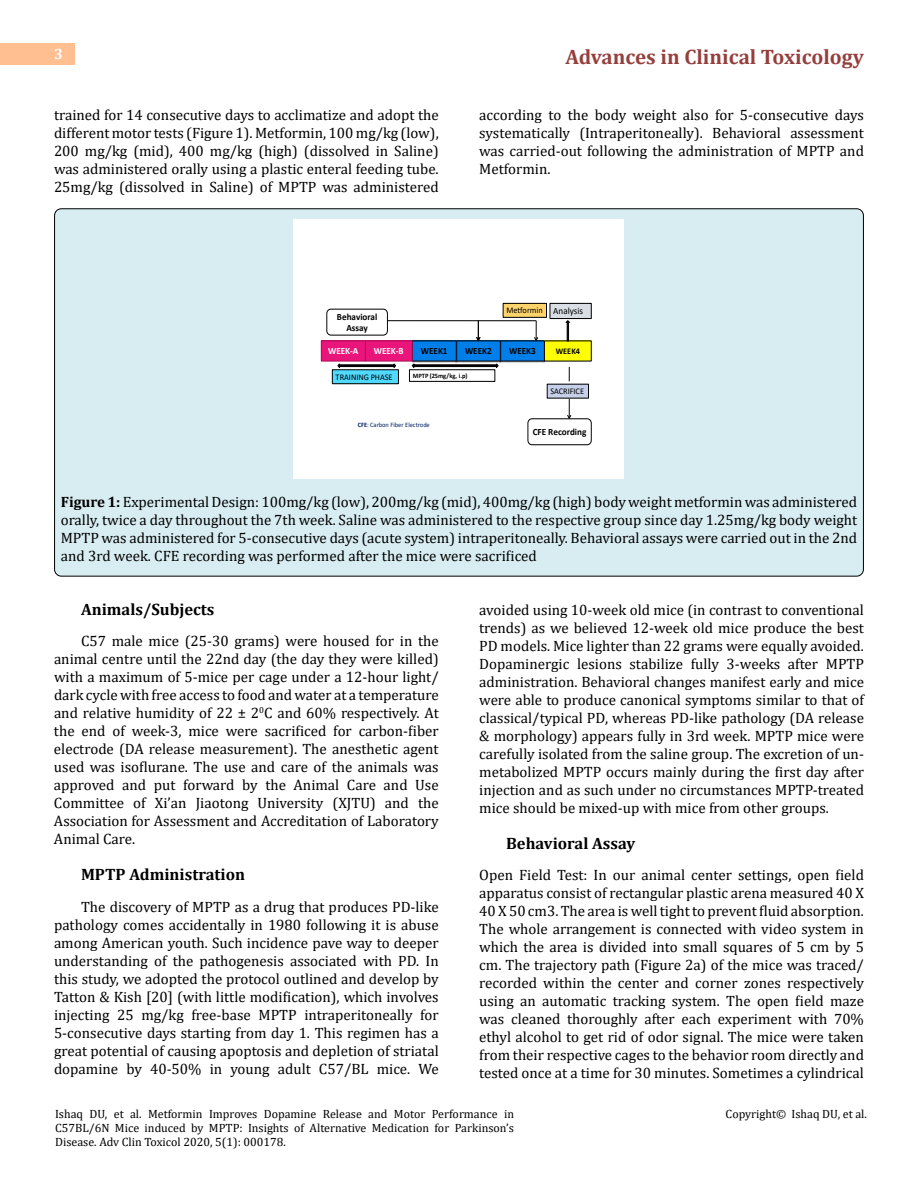
<style>
.page{position:relative;width:918px;height:1188px;background:#fff}
.page>*{position:absolute;margin:0;border:0;box-sizing:border-box;transform-origin:0 0}
.t1{font:700 21px "Cambria";color:#953f3c}
.t2{font:700 16.5px "Cambria";color:#000}
.t3{font:15px/18px "Cambria";color:#000;text-align:justify}
.t4{font:700 15px "Cambria";color:#fff}
.t5{font:12px/14.4px "Cambria";color:#000;text-align:justify}
.t6{font:700 9.6px/11.6px "Calibri";letter-spacing:-.005em;color:#000;text-align:center;scale:.95 1}
.t7{font:700 9.6px "Calibri";letter-spacing:-.005em;color:#fff;scale:.95 1}
.t8{font:9.6px "Calibri";color:#000;scale:.95 1}
.t9{font:8.7px "Calibri";color:#000;scale:.95 1}
.t10{font:700 8.7px "Calibri";letter-spacing:.005em;color:#000;scale:.95 1}
.t11{font:6.75px "Calibri";letter-spacing:-.005em;color:#002060;scale:.95 1}
.t12{font:700 6.75px "Calibri";color:#000;scale:.95 1}
.s1{font-weight:700}
</style>
<div class="page">
<div style="left:0;top:43px;width:75px;height:21px;background:#ffbf91"></div>
<div style="left:55px;top:209px;width:808px;height:367px;background:#d8edf2;border-radius:7px"></div>
<div style="left:294px;top:220px;width:330px;height:259px;background:#fff"></div>
<img style="left:502px;top:340px;width:43px;height:24px">
<div style="left:500px;top:341px;width:44px;height:20px;background:#007eea"></div>
<img style="left:458px;top:340px;width:44px;height:24px">
<div style="left:456px;top:341px;width:44px;height:20px;background:#007eea"></div>
<img style="left:413px;top:340px;width:45px;height:22px">
<div style="left:412px;top:341px;width:44px;height:20px;background:#007eea"></div>
<div style="left:365px;top:341px;width:47px;height:20px;background:#ea157a"></div>
<div style="left:365px;top:340px;width:48px;height:22px;border:1px solid #ac0c58"></div>
<div style="left:321px;top:341px;width:44px;height:20px;background:#ea157a"></div>
<div style="left:321px;top:340px;width:45px;height:22px;border:1px solid #ac0c58"></div>
<div style="left:544px;top:341px;width:47px;height:20px;background:#ff0"></div>
<div style="left:544px;top:340px;width:48px;height:22px;border:1px solid #000"></div>
<div style="left:332px;top:370px;width:66px;height:14px;background:#51daff"></div>
<div style="left:332px;top:370px;width:67px;height:14px;border:1px solid #000"></div>
<svg style="left:567px;top:399px;width:4px;height:19px"></svg>
<div style="left:550px;top:303px;width:41px;height:16px;background:#d9dee5"></div>
<div style="left:550px;top:303px;width:42px;height:16px;border:1px solid #000"></div>
<div style="left:547px;top:384px;width:42px;height:14px;background:#c7d0e9"></div>
<svg style="left:569px;top:367px;width:1px;height:14px"></svg>
<div style="left:326px;top:309px;width:62px;height:27px;background:#fff;border:1px solid #000;border-radius:4px"></div>
<div style="left:527px;top:418px;width:65px;height:27px;background:#fff;border:1px solid #000;border-radius:4px"></div>
<hr style="left:387px;top:320px;width:149px;height:1px;background:#000">
<svg style="left:534px;top:321px;width:4px;height:20px"></svg>
<svg style="left:476px;top:321px;width:5px;height:20px"></svg>
<div style="left:503px;top:303px;width:44px;height:14px;background:#fed46c"></div>
<div style="left:503px;top:303px;width:44px;height:15px;border:1px solid #000"></div>
<svg style="left:337px;top:363px;width:60px;height:7px"></svg>
<svg style="left:411px;top:362px;width:88px;height:8px"></svg>
<div style="left:409px;top:370px;width:86px;height:12px;border:1px solid #000"></div>
<svg style="left:565px;top:319px;width:6px;height:23px"></svg>
<p class="t4" style="left:54px;top:44px;width:10px">3</p>
<h1 class="t1" style="left:565px;top:42px;width:300px">Advances in Clinical Toxicology</h1>
<p class="t3" style="left:54px;top:105px;width:386px">trained for 14 consecutive days to acclimatize and adopt the different motor tests (Figure 1). Metformin, 100 mg/kg (low), 200 mg/kg (mid), 400 mg/kg (high) (dissolved in Saline) was administered orally using a plastic enteral feeding tube.<br>25mg/kg (dissolved in Saline) of MPTP was administered</p>
<p class="t3" style="left:479px;top:105px;width:386px">according to the body weight also for 5-consecutive days systematically (Intraperitoneally). Behavioral assessment was carried-out following the administration of MPTP and Metformin.</p>
<p class="t6" style="left:337px;top:311px;width:44px">Behavioral<br>Assay</p>
<p class="t9" style="left:506px;top:304px;width:40px">Metformin</p>
<p class="t8" style="left:553px;top:304px;width:33px">Analysis</p>
<p class="t7" style="left:328px;top:344px;width:33px">WEEK-A</p>
<p class="t7" style="left:374px;top:344px;width:33px">WEEK-B</p>
<p class="t6" style="left:421px;top:345px;width:30px">WEEK1</p>
<p class="t6" style="left:465px;top:345px;width:30px">WEEK2</p>
<p class="t6" style="left:509px;top:345px;width:30px">WEEK3</p>
<p class="t10" style="left:556px;top:345px;width:27px">WEEK4</p>
<p class="t9" style="left:336px;top:371px;width:62px">TRAINING PHASE</p>
<p class="t12" style="left:413px;top:371px;width:59px">MPTP (25mg/kg, i.p)</p>
<p class="t11" style="left:358px;top:420px;width:77px"><span class="s1">CFE</span>: Carbon Fiber Electrode</p>
<p class="t9" style="left:551px;top:385px;width:37px">SACRIFICE</p>
<p class="t6" style="left:533px;top:426px;width:58px">CFE Recording</p>
<p class="t3" style="left:61px;top:493px;width:798px"><span class="s1">Figure 1:</span> Experimental Design: 100mg/kg (low), 200mg/kg (mid), 400mg/kg (high) body weight metformin was administered orally, twice a day throughout the 7th week. Saline was administered to the respective group since day 1.25mg/kg body weight MPTP was administered for 5-consecutive days (acute system) intraperitoneally. Behavioral assays were carried out in the 2nd and 3rd week. CFE recording was performed after the mice were sacrificed</p>
<p class="t2" style="left:81px;top:598px;width:135px">Animals/Subjects</p>
<p class="t3" style="left:54px;top:632px;width:386px;text-indent:27px">C57 male mice (25-30 grams) were housed for in the animal centre until the 22nd day (the day they were killed) with a maximum of 5-mice per cage under a 12-hour light/ dark cycle with free access to food and water at a temperature and relative humidity of 22 ± 2<sup>0</sup>C and 60% respectively. At the end of week-3, mice were sacrificed for carbon-fiber electrode (DA release measurement). The anesthetic agent used was isoflurane. The use and care of the animals was approved and put forward by the Animal Care and Use Committee of Xi’an Jiaotong University (XJTU) and the Association for Assessment and Accreditation of Laboratory Animal Care.</p>
<p class="t2" style="left:81px;top:863px;width:166px">MPTP Administration</p>
<p class="t3" style="left:54px;top:898px;width:386px;text-indent:27px">The discovery of MPTP as a drug that produces PD-like pathology comes accidentally in 1980 following it is abuse among American youth. Such incidence pave way to deeper understanding of the pathogenesis associated with PD. In this study, we adopted the protocol outlined and develop by Tatton &amp; Kish [20] (with little modification), which involves injecting 25 mg/kg free-base MPTP intraperitoneally for 5-consecutive days starting from day 1. This regimen has a great potential of causing apoptosis and depletion of striatal dopamine by 40-50% in young adult C57/BL mice. We</p>
<p class="t3" style="left:479px;top:601px;width:386px">avoided using 10-week old mice (in contrast to conventional trends) as we believed 12-week old mice produce the best PD models. Mice lighter than 22 grams were equally avoided.<br>Dopaminergic lesions stabilize fully 3-weeks after MPTP administration. Behavioral changes manifest early and mice were able to produce canonical symptoms similar to that of classical/typical PD, whereas PD-like pathology (DA release &amp; morphology) appears fully in 3rd week. MPTP mice were carefully isolated from the saline group. The excretion of un&shy;metabolized MPTP occurs mainly during the first day after injection and as such under no circumstances MPTP-treated mice should be mixed-up with mice from other groups.</p>
<p class="t2" style="left:506px;top:832px;width:130px">Behavioral Assay</p>
<p class="t3" style="left:479px;top:866px;width:386px">Open Field Test: In our animal center settings, open field apparatus consist of rectangular plastic arena measured 40 X 40 X 50 cm3. The area is well tight to prevent fluid absorption.<br>The whole arrangement is connected with video system in which the area is divided into small squares of 5 cm by 5 cm. The trajectory path (Figure 2a) of the mice was traced/ recorded within the center and corner zones respectively using an automatic tracking system. The open field maze was cleaned thoroughly after each experiment with 70% ethyl alcohol to get rid of odor signal. The mice were taken from their respective cages to the behavior room directly and tested once at a time for 30 minutes. Sometimes a cylindrical</p>
<p class="t5" style="left:55px;top:1106px;width:460px">Ishaq DU, et al. Metformin Improves Dopamine Release and Motor Performance in C57BL/6N Mice induced by MPTP: Insights of Alternative Medication for Parkinson’s Disease. Adv Clin Toxicol 2020, 5(1): 000178.</p>
<p class="t5" style="left:726px;top:1106px;width:143px">Copyright© Ishaq DU, et al.</p>
</div>
